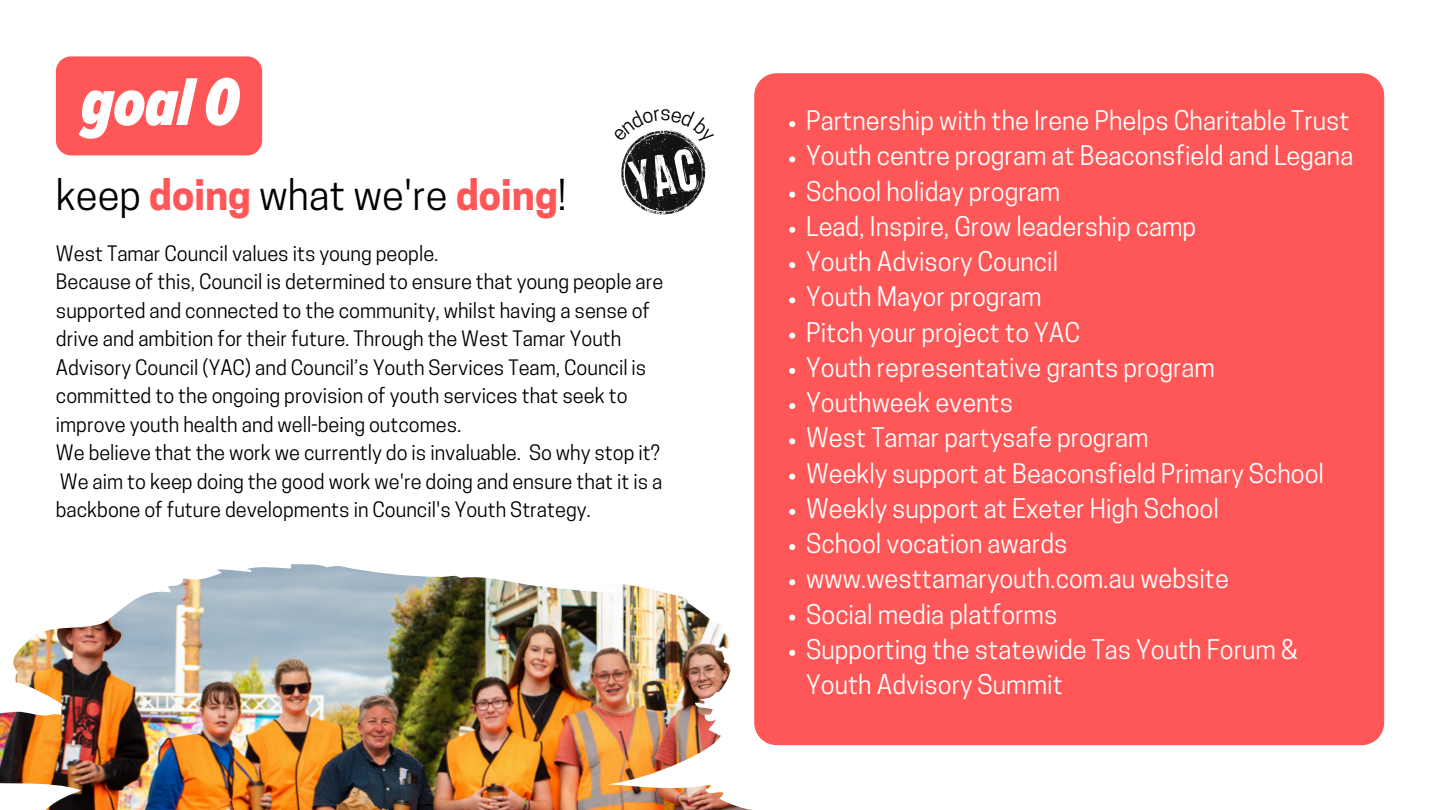
<style>
.page{position:relative;width:1440px;height:810px;background:#fff}
.page>*{position:absolute;margin:0;border:0;box-sizing:border-box;transform-origin:0 0}
.t1{font:italic 900 70px "Proxima Nova Ex Cn";color:#fff}
.t2{font:40px "Cooper Hewitt";color:#000}
.t3{font:25.4px/35.2px "Cooper Hewitt";color:#fff}
.t4{font:20px/28.5px "Cooper Hewitt";color:#000}
.s1{font-weight:700;color:#ff5757}
</style>
<div class="page">
<img style="left:0;top:564px;width:752px;height:246px">
<div style="left:754px;top:73px;width:630px;height:672px;background:#ff5757"></div>
<div style="left:56px;top:56px;width:206px;height:99px;background:#ff5757"></div>
<img style="left:621px;top:145px;width:85px;height:70px">
<svg style="left:789px;top:121px;width:6px;height:6px"></svg>
<svg style="left:789px;top:156px;width:6px;height:6px"></svg>
<svg style="left:789px;top:192px;width:6px;height:6px"></svg>
<svg style="left:789px;top:227px;width:6px;height:6px"></svg>
<svg style="left:789px;top:262px;width:6px;height:6px"></svg>
<svg style="left:789px;top:297px;width:6px;height:6px"></svg>
<svg style="left:789px;top:333px;width:6px;height:6px"></svg>
<svg style="left:789px;top:368px;width:6px;height:6px"></svg>
<svg style="left:789px;top:403px;width:6px;height:6px"></svg>
<svg style="left:789px;top:438px;width:6px;height:6px"></svg>
<svg style="left:789px;top:474px;width:6px;height:6px"></svg>
<svg style="left:789px;top:509px;width:6px;height:6px"></svg>
<svg style="left:789px;top:544px;width:6px;height:6px"></svg>
<svg style="left:789px;top:579px;width:6px;height:6px"></svg>
<svg style="left:789px;top:615px;width:6px;height:6px"></svg>
<svg style="left:789px;top:650px;width:6px;height:6px"></svg>
<svg style="left:632px;top:130px;width:63px;height:15px"></svg>
<h1 class="t1" style="left:81px;top:61px;width:159px">goal 0</h1>
<h2 class="t2" style="left:56px;top:180px;width:512px">keep <span class="s1">doing</span> what we're <span class="s1">doing</span>!</h2>
<p class="t4" style="left:56px;top:242px;width:609px">West Tamar Council values its young people.<br>Because of this, Council is determined to ensure that young people are supported and connected to the community, whilst having a sense of drive and ambition for their future. Through the West Tamar Youth Advisory Council (YAC) and Council’s Youth Services Team, Council is committed to the ongoing provision of youth services that seek to improve youth health and well-being outcomes.<br>We believe that the work we currently do is invaluable. So why stop it?<br>We aim to keep doing the good work we're doing and ensure that it is a backbone of future developments in Council's Youth Strategy.</p>
<p class="t3" style="left:806px;top:106px;width:549px">Partnership with the Irene Phelps Charitable Trust<br>Youth centre program at Beaconsfield and Legana<br>School holiday program<br>Lead, Inspire, Grow leadership camp<br>Youth Advisory Council<br>Youth Mayor program<br>Pitch your project to YAC<br>Youth representative grants program<br>Youthweek events<br>West Tamar partysafe program<br>Weekly support at Beaconsfield Primary School<br>Weekly support at Exeter High School<br>School vocation awards www.westtamaryouth.com.au website<br>Social media platforms<br>Supporting the statewide Tas Youth Forum &amp;<br>Youth Advisory Summit</p>
</div>
